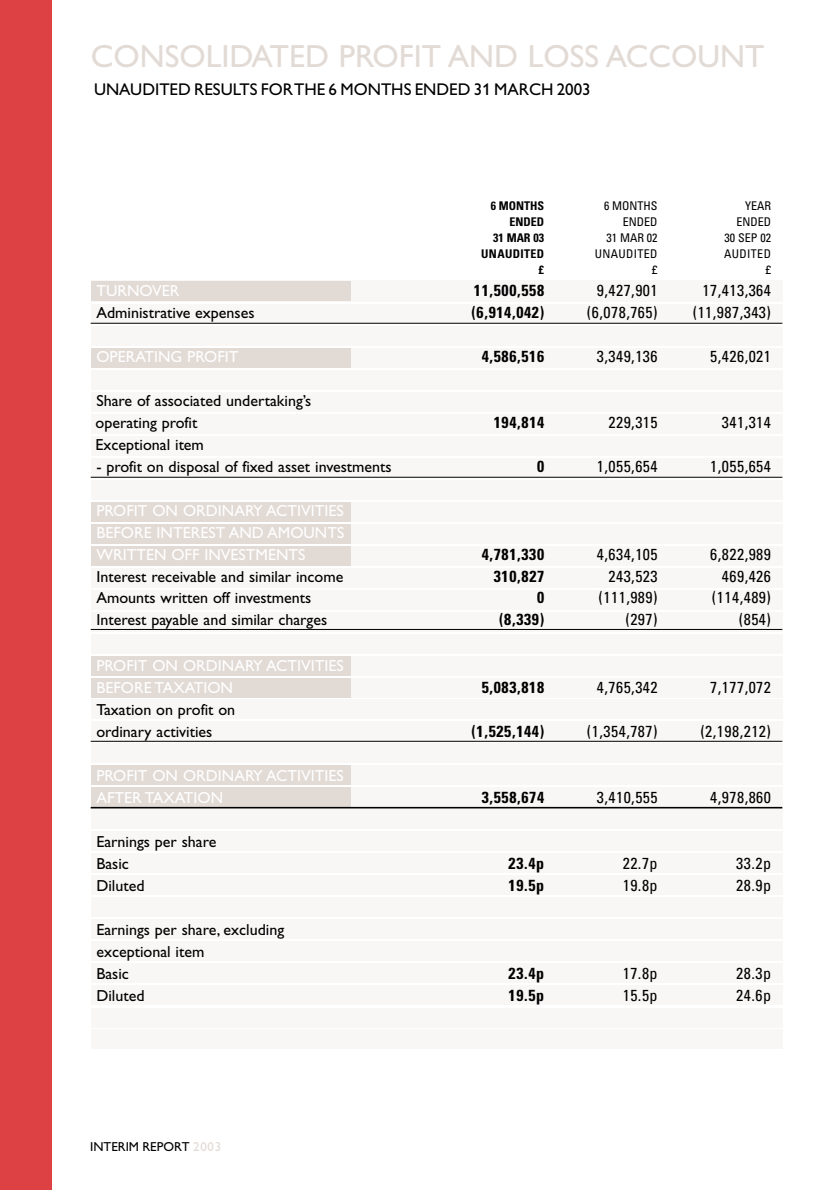
<style>
.page{position:relative;width:838px;height:1190px;background:#fff}
.page>*{position:absolute;margin:0;border:0;box-sizing:border-box;transform-origin:0 0}
.t1{font:32px "Gill Alt One";color:#e2dad5}
.t2{font:17px "Gill Alt One";color:#000}
.t3{font:16px/22px "Gill Alt One";color:#000}
.t4{font:condensed 16px "Univers";letter-spacing:.03em;color:#000}
.t5{font:16px/22px "Gill Alt One";color:#fff}
.t6{font:700 condensed 16px "Univers";letter-spacing:.045em;color:#000}
.t7{font:13px "M Gill Sans";color:#000}
.t8{font:condensed 12px "Univers";color:#000}
.t9{font:700 condensed 12px "Univers";color:#000}
.t10{font:condensed 12px "Univers";letter-spacing:.03em;color:#000}
.t11{font:700 condensed 12px "Univers";letter-spacing:.03em;color:#000}
.s1{color:#e2dad5}
</style>
<div class="page">
<div style="left:91px;top:304px;width:691px;height:19px;background:#f9f7f6"></div>
<div style="left:91px;top:546px;width:691px;height:19px;background:#f9f7f6"></div>
<div style="left:0;top:0;width:51px;height:1190px;background:#dd4144"></div>
<div style="left:91px;top:392px;width:691px;height:19px;background:#f9f7f6"></div>
<div style="left:91px;top:414px;width:691px;height:19px;background:#f9f7f6"></div>
<div style="left:91px;top:282px;width:691px;height:19px;background:#f9f7f6"></div>
<div style="left:91px;top:326px;width:691px;height:19px;background:#f9f7f6"></div>
<div style="left:91px;top:348px;width:691px;height:19px;background:#f9f7f6"></div>
<div style="left:91px;top:370px;width:691px;height:19px;background:#f9f7f6"></div>
<div style="left:91px;top:348px;width:260px;height:19px;background:#e2dad5"></div>
<div style="left:91px;top:436px;width:691px;height:19px;background:#f9f7f6"></div>
<div style="left:91px;top:458px;width:691px;height:19px;background:#f9f7f6"></div>
<div style="left:91px;top:480px;width:691px;height:19px;background:#f9f7f6"></div>
<div style="left:91px;top:502px;width:691px;height:19px;background:#f9f7f6"></div>
<div style="left:91px;top:524px;width:691px;height:19px;background:#f9f7f6"></div>
<div style="left:91px;top:568px;width:691px;height:19px;background:#f9f7f6"></div>
<div style="left:91px;top:612px;width:691px;height:19px;background:#f9f7f6"></div>
<div style="left:91px;top:590px;width:691px;height:19px;background:#f9f7f6"></div>
<div style="left:91px;top:634px;width:691px;height:19px;background:#f9f7f6"></div>
<div style="left:91px;top:656px;width:691px;height:19px;background:#f9f7f6"></div>
<div style="left:91px;top:678px;width:691px;height:19px;background:#f9f7f6"></div>
<div style="left:91px;top:700px;width:691px;height:19px;background:#f9f7f6"></div>
<div style="left:91px;top:722px;width:691px;height:19px;background:#f9f7f6"></div>
<div style="left:91px;top:744px;width:691px;height:19px;background:#f9f7f6"></div>
<div style="left:91px;top:766px;width:691px;height:19px;background:#f9f7f6"></div>
<div style="left:91px;top:788px;width:691px;height:19px;background:#f9f7f6"></div>
<div style="left:91px;top:810px;width:691px;height:19px;background:#f9f7f6"></div>
<div style="left:91px;top:832px;width:691px;height:19px;background:#f9f7f6"></div>
<div style="left:91px;top:854px;width:691px;height:19px;background:#f9f7f6"></div>
<div style="left:91px;top:876px;width:691px;height:19px;background:#f9f7f6"></div>
<div style="left:91px;top:898px;width:691px;height:19px;background:#f9f7f6"></div>
<div style="left:91px;top:920px;width:691px;height:19px;background:#f9f7f6"></div>
<div style="left:91px;top:942px;width:691px;height:19px;background:#f9f7f6"></div>
<div style="left:91px;top:964px;width:691px;height:19px;background:#f9f7f6"></div>
<div style="left:91px;top:986px;width:691px;height:19px;background:#f9f7f6"></div>
<div style="left:91px;top:1008px;width:691px;height:19px;background:#f9f7f6"></div>
<div style="left:91px;top:1030px;width:691px;height:19px;background:#f9f7f6"></div>
<div style="left:91px;top:281px;width:691px;height:19px;background:#f9f7f6"></div>
<div style="left:91px;top:281px;width:260px;height:20px;background:#e2dad5"></div>
<div style="left:91px;top:788px;width:260px;height:19px;background:#e2dad5"></div>
<div style="left:91px;top:766px;width:260px;height:19px;background:#e2dad5"></div>
<div style="left:91px;top:524px;width:260px;height:19px;background:#e2dad5"></div>
<div style="left:91px;top:502px;width:260px;height:19px;background:#e2dad5"></div>
<div style="left:91px;top:546px;width:260px;height:20px;background:#e2dad5"></div>
<div style="left:91px;top:678px;width:260px;height:19px;background:#e2dad5"></div>
<div style="left:91px;top:656px;width:260px;height:19px;background:#e2dad5"></div>
<hr style="left:91px;top:323px;width:691px;height:1px;background:#000">
<hr style="left:91px;top:477px;width:691px;height:1px;background:#000">
<hr style="left:91px;top:629px;width:691px;height:1px;background:#000">
<hr style="left:91px;top:741px;width:691px;height:1px;background:#000">
<hr style="left:91px;top:807px;width:691px;height:2px;background:#000">
<h1 class="t1" style="left:91px;top:44px;width:675px">CONSOLIDATED PROFIT AND LOSS ACCOUNT</h1>
<p class="t2" style="left:94px;top:82px;width:498px">UNAUDITED RESULTS FOR THE 6 MONTHS ENDED 31 MARCH 2003</p>
<p class="t9" style="left:491px;top:202px;width:55px">6 MONTHS</p>
<p class="t8" style="left:604px;top:202px;width:55px">6 MONTHS</p>
<p class="t8" style="left:745px;top:202px;width:28px">YEAR</p>
<p class="t9" style="left:510px;top:218px;width:36px">ENDED</p>
<p class="t8" style="left:623px;top:218px;width:36px">ENDED</p>
<p class="t8" style="left:736px;top:218px;width:36px">ENDED</p>
<p class="t9" style="left:493px;top:234px;width:53px">31 MAR 03</p>
<p class="t8" style="left:606px;top:234px;width:53px">31 MAR 02</p>
<p class="t8" style="left:725px;top:234px;width:48px">30 SEP 02</p>
<p class="t11" style="left:481px;top:250px;width:64px">UNAUDITED</p>
<p class="t10" style="left:595px;top:250px;width:64px">UNAUDITED</p>
<p class="t10" style="left:724px;top:250px;width:48px">AUDITED</p>
<p class="t9" style="left:539px;top:266px;width:7px">£</p>
<p class="t8" style="left:652px;top:266px;width:7px">£</p>
<p class="t8" style="left:766px;top:266px;width:7px">£</p>
<p class="t5" style="left:96px;top:281px;width:85px">TURNOVER</p>
<p class="t6" style="left:474px;top:285px;width:72px">11,500,558</p>
<p class="t4" style="left:597px;top:285px;width:62px">9,427,901</p>
<p class="t4" style="left:703px;top:285px;width:70px">17,413,364</p>
<p class="t3" style="left:96px;top:303px;width:160px">Administrative expenses</p>
<p class="t6" style="left:471px;top:307px;width:74px">(6,914,042)</p>
<p class="t4" style="left:587px;top:307px;width:72px">(6,078,765)</p>
<p class="t4" style="left:693px;top:307px;width:80px">(11,987,343)</p>
<p class="t5" style="left:96px;top:347px;width:144px">OPERATING PROFIT</p>
<p class="t6" style="left:482px;top:351px;width:64px">4,586,516</p>
<p class="t4" style="left:597px;top:351px;width:62px">3,349,136</p>
<p class="t4" style="left:710px;top:351px;width:62px">5,426,021</p>
<p class="t3" style="left:96px;top:391px;width:217px">Share of associated undertaking’s operating profit</p>
<p class="t6" style="left:494px;top:417px;width:52px">194,814</p>
<p class="t4" style="left:608px;top:417px;width:51px">229,315</p>
<p class="t4" style="left:722px;top:417px;width:51px">341,314</p>
<p class="t3" style="left:96px;top:435px;width:110px">Exceptional item</p>
<p class="t3" style="left:96px;top:457px;width:297px">- profit on disposal of fixed asset investments</p>
<p class="t6" style="left:537px;top:461px;width:9px">0</p>
<p class="t4" style="left:597px;top:461px;width:62px">1,055,654</p>
<p class="t4" style="left:710px;top:461px;width:62px">1,055,654</p>
<p class="t5" style="left:96px;top:501px;width:249px;text-align:justify">PROFIT ON ORDINARY ACTIVITIES BEFORE INTEREST AND AMOUNTS WRITTEN OFF INVESTMENTS</p>
<p class="t6" style="left:482px;top:549px;width:64px">4,781,330</p>
<p class="t4" style="left:597px;top:549px;width:62px">4,634,105</p>
<p class="t4" style="left:710px;top:549px;width:62px">6,822,989</p>
<p class="t3" style="left:96px;top:567px;width:249px">Interest receivable and similar income</p>
<p class="t6" style="left:494px;top:570px;width:52px">310,827</p>
<p class="t4" style="left:608px;top:570px;width:51px">243,523</p>
<p class="t4" style="left:722px;top:570px;width:51px">469,426</p>
<p class="t3" style="left:96px;top:588px;width:217px">Amounts written off investments</p>
<p class="t6" style="left:537px;top:592px;width:9px">0</p>
<p class="t4" style="left:599px;top:592px;width:61px">(111,989)</p>
<p class="t4" style="left:712px;top:592px;width:61px">(114,489)</p>
<p class="t3" style="left:96px;top:610px;width:232px">Interest payable and similar charges</p>
<p class="t6" style="left:499px;top:613px;width:47px">(8,339)</p>
<p class="t4" style="left:625px;top:613px;width:34px">(297)</p>
<p class="t4" style="left:739px;top:613px;width:34px">(854)</p>
<p class="t5" style="left:96px;top:656px;width:249px">PROFIT ON ORDINARY ACTIVITIES<br>BEFORE TAXATION</p>
<p class="t6" style="left:482px;top:681px;width:64px">5,083,818</p>
<p class="t4" style="left:597px;top:681px;width:62px">4,765,342</p>
<p class="t4" style="left:710px;top:681px;width:62px">7,177,072</p>
<p class="t3" style="left:96px;top:700px;width:140px">Taxation on profit on ordinary activities</p>
<p class="t5" style="left:96px;top:766px;width:249px">PROFIT ON ORDINARY ACTIVITIES<br>AFTER TAXATION</p>
<p class="t3" style="left:96px;top:832px;width:122px">Earnings per share<br>Basic</p>
<p class="t6" style="left:471px;top:725px;width:74px">(1,525,144)</p>
<p class="t4" style="left:587px;top:725px;width:72px">(1,354,787)</p>
<p class="t4" style="left:700px;top:725px;width:72px">(2,198,212)</p>
<p class="t6" style="left:482px;top:791px;width:64px">3,558,674</p>
<p class="t4" style="left:597px;top:791px;width:62px">3,410,555</p>
<p class="t4" style="left:710px;top:791px;width:62px">4,978,860</p>
<p class="t6" style="left:509px;top:857px;width:37px">23.4p</p>
<p class="t4" style="left:623px;top:857px;width:36px">22.7p</p>
<p class="t4" style="left:736px;top:857px;width:36px">33.2p</p>
<p class="t3" style="left:96px;top:876px;width:50px">Diluted</p>
<p class="t6" style="left:509px;top:879px;width:37px">19.5p</p>
<p class="t4" style="left:623px;top:879px;width:36px">19.8p</p>
<p class="t4" style="left:736px;top:879px;width:36px">28.9p</p>
<p class="t3" style="left:96px;top:920px;width:189px">Earnings per share, excluding exceptional item<br>Basic</p>
<p class="t6" style="left:509px;top:967px;width:37px">23.4p</p>
<p class="t4" style="left:623px;top:967px;width:36px">17.8p</p>
<p class="t4" style="left:736px;top:967px;width:36px">28.3p</p>
<p class="t3" style="left:96px;top:986px;width:50px">Diluted</p>
<p class="t6" style="left:509px;top:989px;width:37px">19.5p</p>
<p class="t4" style="left:623px;top:989px;width:36px">15.5p</p>
<p class="t4" style="left:736px;top:989px;width:36px">24.6p</p>
<p class="t7" style="left:90px;top:1141px;width:133px">INTERIM REPORT <span class="s1">2003</span></p>
</div>
